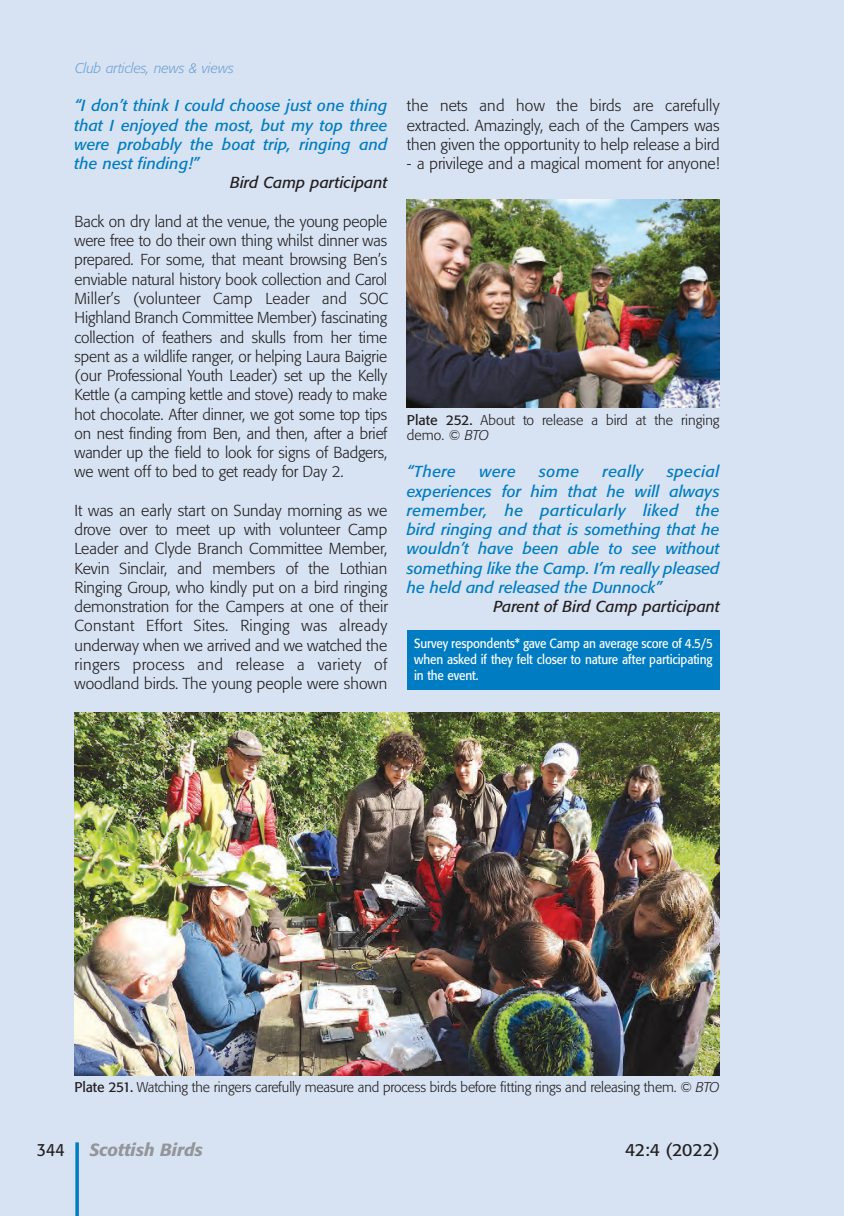
<style>
.page{position:relative;width:844px;height:1216px;background:#fff}
.page>*{position:absolute;margin:0;border:0;box-sizing:border-box;transform-origin:0 0}
.t1{font:italic 500 17.5px "Formata BQ";color:#939598}
.t2{font:17.5px "Formata BQ";color:#231f20}
.t3{font:17.5px "Formata BQ";color:#231f20;scale:.9 1}
.t4{font:300 15.75px/19.2px "Formata BQ";color:#231f20;text-align:justify}
.t5{font:italic 15.75px/19.2px "Formata BQ";letter-spacing:.005em;color:#007cc2;text-align:justify}
.t6{font:italic 15.75px "Formata BQ";color:#231f20}
.t7{font:300 14px/15.8px "Formata BQ";letter-spacing:-.005em;color:#231f20}
.t8{font:italic 300 14px "Formata BQ";color:#70a3d6}
.t9{font:13.12px/15.8px "Formata BQ";letter-spacing:-.01em;color:#fff;text-align:justify;scale:.9 1}
.s1{font-weight:400}
.s2{font-style:italic}
</style>
<div class="page">
<div style="left:0;top:0;width:843px;height:1215px;background:#d7e3f3"></div>
<svg style="left:75px;top:1142px;width:4px;height:73px"></svg>
<img style="left:74px;top:712px;width:645px;height:363px">
<img style="left:407px;top:199px;width:312px;height:208px">
<div style="left:407px;top:630px;width:312px;height:60px;background:#007cc2"></div>
<p class="t8" style="left:75px;top:60px;width:160px">Club articles, news &amp; views</p>
<p class="t5" style="left:74px;top:96px;width:314px">“I don’t think I could choose just one thing that I enjoyed the most, but my top three were probably the boat trip, ringing and the nest finding!”</p>
<p class="t6" style="left:230px;top:173px;width:158px">Bird Camp participant</p>
<p class="t4" style="left:74px;top:212px;width:315px">Back on dry land at the venue, the young people were free to do their own thing whilst dinner was prepared. For some, that meant browsing Ben’s enviable natural history book collection and Carol Miller’s (volunteer Camp Leader and SOC Highland Branch Committee Member) fascinating collection of feathers and skulls from her time spent as a wildlife ranger, or helping Laura Baigrie (our Professional Youth Leader) set up the Kelly Kettle (a camping kettle and stove) ready to make hot chocolate. After dinner, we got some top tips on nest finding from Ben, and then, after a brief wander up the field to look for signs of Badgers, we went off to bed to get ready for Day 2.</p>
<p class="t4" style="left:74px;top:501px;width:315px">It was an early start on Sunday morning as we drove over to meet up with volunteer Camp Leader and Clyde Branch Committee Member, Kevin Sinclair, and members of the Lothian Ringing Group, who kindly put on a bird ringing demonstration for the Campers at one of their Constant Effort Sites. Ringing was already underway when we arrived and we watched the ringers process and release a variety of woodland birds. The young people were shown</p>
<p class="t4" style="left:407px;top:96px;width:314px">the nets and how the birds are carefully extracted. Amazingly, each of the Campers was then given the opportunity to help release a bird</p>
<p class="t4" style="left:407px;top:154px;width:314px">- a privilege and a magical moment for anyone!</p>
<p class="t7" style="left:407px;top:412px;width:314px"><span class="s1">Plate 252.</span> About to release a bird at the ringing demo. © <span class="s2">BTO</span></p>
<p class="t5" style="left:407px;top:462px;width:314px;text-indent:260px">special experiences for him that he will always remember, he particularly liked the bird ringing and that is something that he wouldn’t have been able to see without something like the Camp. I’m really pleased he held and released the Dunnock”</p>
<p class="t6" style="left:493px;top:597px;width:227px">Parent of Bird Camp participant</p>
<p class="t5" style="left:407px;top:462px;width:51px">“There</p>
<p class="t5" style="left:479px;top:462px;width:38px">were</p>
<p class="t5" style="left:539px;top:462px;width:41px">some</p>
<p class="t5" style="left:602px;top:462px;width:43px">really</p>
<p class="t9" style="left:414px;top:635px;width:333px">Survey respondents* gave Camp an average score of 4.5/5 when asked if they felt closer to nature after participating in the event.</p>
<p class="t7" style="left:74px;top:1079px;width:646px"><span class="s1">Plate 251.</span> Watching the ringers carefully measure and process birds before fitting rings and releasing them. © <span class="s2">BTO</span></p>
<p class="t3" style="left:37px;top:1139px;width:32px">344</p>
<p class="t1" style="left:89px;top:1139px;width:115px">Scottish Birds</p>
<p class="t2" style="left:625px;top:1138px;width:96px">42:4 (2022)</p>
</div>
